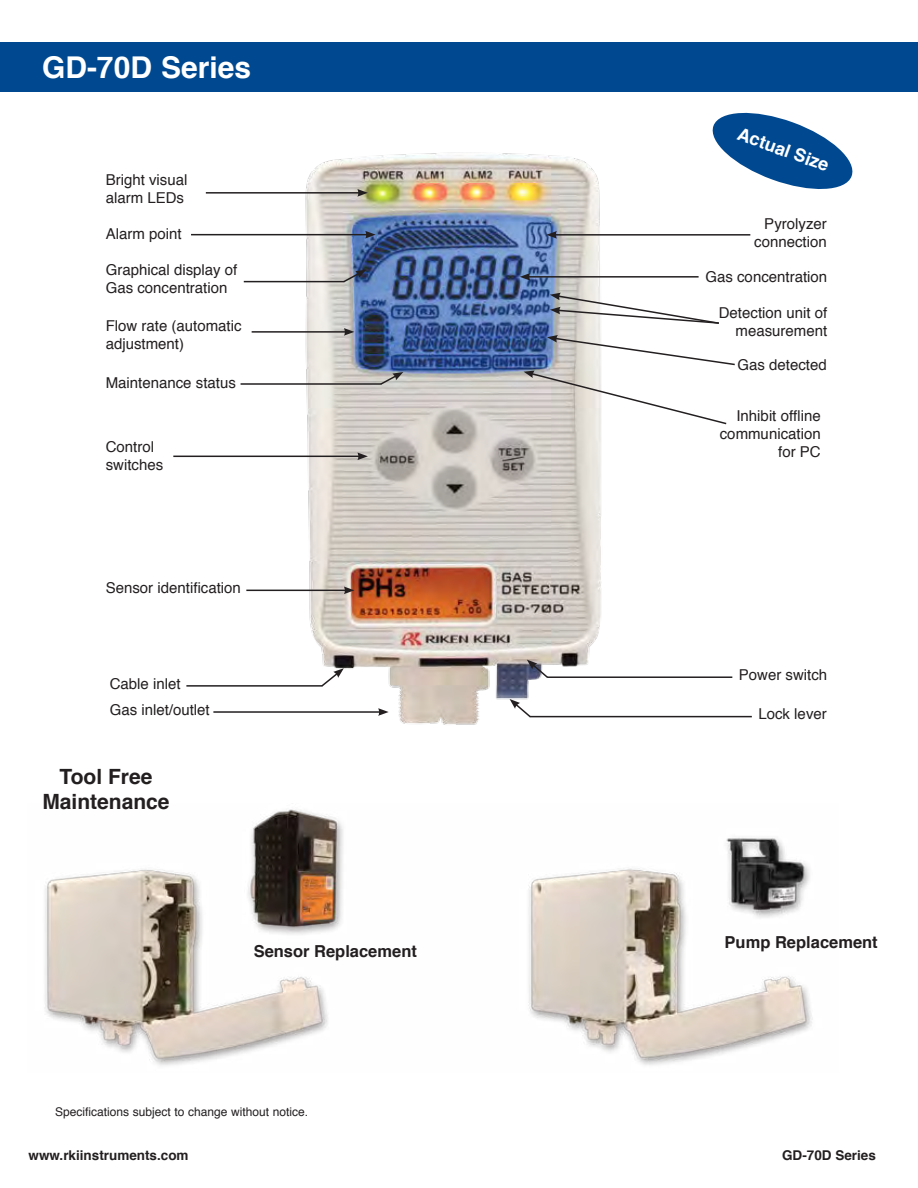
<style>
.page{position:relative;width:918px;height:1188px;background:#fff}
.page>*{position:absolute;margin:0;border:0;box-sizing:border-box;transform-origin:0 0}
.t1{font:700 30px "Helvetica";color:#fff}
.t2{font:700 21px/25.2px "Helvetica";color:#231f20;text-align:center}
.t3{font:700 18px "Helvetica";color:#fff}
.t4{font:700 16.5px "Helvetica";color:#231f20}
.t5{font:15px/18px "Helvetica";color:#231f20}
.t6{font:700 13.5px "Helvetica";color:#231f20}
.t7{font:12px "Helvetica";color:#231f20}
</style>
<div class="page">
<img style="left:44px;top:809px;width:769px;height:257px">
<img style="left:275px;top:152px;width:349px;height:573px">
<svg style="left:712px;top:112px;width:141px;height:77px"></svg>
<hr style="left:213px;top:711px;width:167px;height:2px;background:#231f20">
<svg style="left:378px;top:708px;width:11px;height:8px"></svg>
<hr style="left:191px;top:234px;width:177px;height:1px;background:#231f20">
<svg style="left:365px;top:231px;width:11px;height:8px"></svg>
<hr style="left:206px;top:192px;width:154px;height:2px;background:#231f20">
<svg style="left:357px;top:189px;width:11px;height:8px"></svg>
<hr style="left:252px;top:331px;width:94px;height:2px;background:#231f20">
<svg style="left:344px;top:328px;width:10px;height:8px"></svg>
<hr style="left:246px;top:590px;width:100px;height:1px;background:#231f20">
<svg style="left:344px;top:586px;width:10px;height:8px"></svg>
<hr style="left:173px;top:456px;width:187px;height:1px;background:#231f20">
<svg style="left:357px;top:452px;width:11px;height:8px"></svg>
<hr style="left:528px;top:276px;width:171px;height:2px;background:#231f20">
<svg style="left:520px;top:273px;width:10px;height:8px"></svg>
<svg style="left:550px;top:293px;width:169px;height:32px"></svg>
<hr style="left:555px;top:234px;width:195px;height:2px;background:#231f20">
<svg style="left:546px;top:231px;width:11px;height:8px"></svg>
<hr style="left:186px;top:685px;width:136px;height:2px;background:#231f20">
<svg style="left:320px;top:668px;width:24px;height:20px"></svg>
<hr style="left:547px;top:676px;width:185px;height:2px;background:#231f20">
<svg style="left:527px;top:660px;width:23px;height:20px"></svg>
<hr style="left:530px;top:716px;width:222px;height:1px;background:#231f20">
<svg style="left:510px;top:699px;width:22px;height:20px"></svg>
<svg style="left:379px;top:372px;width:24px;height:14px"></svg>
<hr style="left:241px;top:383px;width:140px;height:2px;background:#231f20">
<svg style="left:524px;top:335px;width:211px;height:90px"></svg>
<svg style="left:342px;top:270px;width:24px;height:14px"></svg>
<hr style="left:244px;top:281px;width:100px;height:1px;background:#231f20">
<div style="left:0;top:43px;width:918px;height:49px;background:#004990"></div>
<h1 class="t1" style="left:42px;top:43px;width:211px">GD-70D Series</h1>
<p class="t5" style="left:106px;top:171px;width:83px">Bright visual alarm LEDs</p>
<p class="t5" style="left:106px;top:225px;width:77px">Alarm point</p>
<p class="t5" style="left:106px;top:262px;width:133px">Graphical display of<br>Gas concentration</p>
<p class="t5" style="left:106px;top:317px;width:137px">Flow rate (automatic adjustment)</p>
<p class="t5" style="left:106px;top:374px;width:132px">Maintenance status</p>
<p class="t5" style="left:106px;top:438px;width:59px">Control switches</p>
<p class="t5" style="left:106px;top:579px;width:137px">Sensor identification</p>
<p class="t5" style="left:110px;top:676px;width:72px">Cable inlet</p>
<p class="t3" style="left:743px;top:119px;width:98px;rotate:20deg">Actual Size</p>
<p class="t5" style="left:754px;top:215px;width:74px;text-align:right">Pyrolyzer connection</p>
<p class="t5" style="left:705px;top:268px;width:123px">Gas concentration</p>
<p class="t5" style="left:719px;top:304px;width:110px;text-align:right">Detection unit of measurement</p>
<p class="t5" style="left:738px;top:357px;width:91px">Gas detected</p>
<p class="t5" style="left:720px;top:407px;width:102px;text-align:right">Inhibit offline communication for PC</p>
<p class="t5" style="left:739px;top:666px;width:90px">Power switch</p>
<p class="t5" style="left:110px;top:702px;width:102px">Gas inlet/outlet</p>
<p class="t5" style="left:758px;top:705px;width:70px">Lock lever</p>
<h2 class="t2" style="left:42px;top:764px;width:129px">Tool Free<br>Maintenance</h2>
<p class="t4" style="left:254px;top:938px;width:165px">Sensor Replacement</p>
<p class="t7" style="left:55px;top:1103px;width:255px">Specifications subject to change without notice.</p>
<p class="t4" style="left:725px;top:929px;width:155px">Pump Replacement</p>
<p class="t6" style="left:29px;top:1144px;width:162px">www.rkiinstruments.com</p>
<p class="t6" style="left:782px;top:1144px;width:95px">GD-70D Series</p>
</div>
